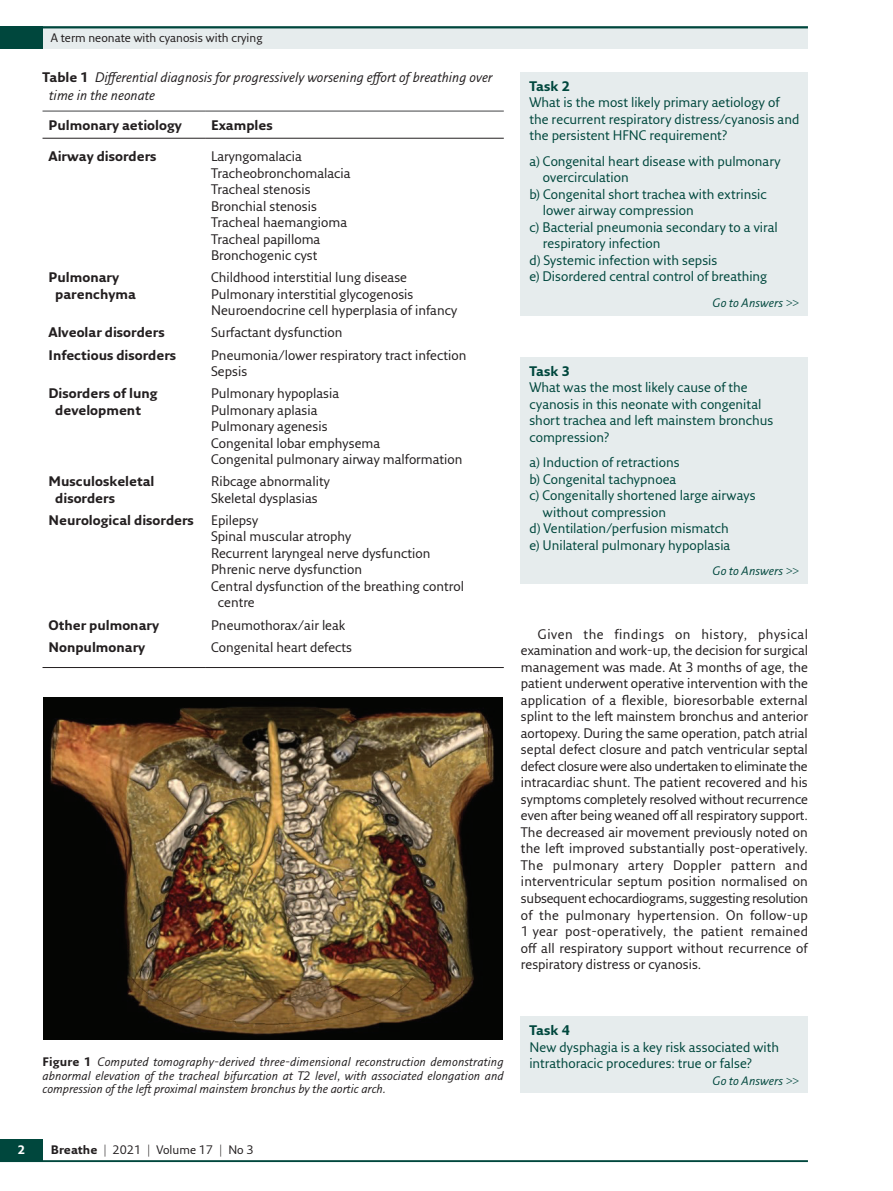
<style>
.page{position:relative;width:893px;height:1191px;background:#fff}
.page>*{position:absolute;margin:0;border:0;box-sizing:border-box;transform-origin:0 0}
.t1{font:13.5px/16.5px "Fresco Sans Pro";color:#231f20}
.t2{font:13.5px/16.5px "Fresco Sans Pro";color:#00473d}
.t3{font:700 13.5px/16.5px "Fresco Sans Pro";color:#231f20}
.t4{font:italic 13.5px/18px "Fresco Sans Pro";color:#231f20}
.t5{font:700 13.5px "Fresco Sans Pro";color:#00473d}
.t6{font:italic 12px/13.5px "Fresco Sans Pro";color:#231f20;text-align:justify}
.t7{font:12px "Fresco Sans Pro";color:#231f20}
.t8{font:italic 12px "Fresco Sans Pro";letter-spacing:.005em;color:#00473d}
.t9{font:700 12px "Fresco Sans Pro";color:#fff}
.s1{font-weight:700;font-style:normal}
.s2{font-weight:700}
</style>
<div class="page">
<hr style="left:0;top:1160px;width:808px;height:2px;background:#00473d">
<div style="left:0;top:1138px;width:43px;height:23px;background:#00473d"></div>
<div style="left:0;top:26px;width:808px;height:23px;background:#e6eced"></div>
<hr style="left:0;top:26px;width:808px;height:2px;background:#00473d">
<div style="left:0;top:26px;width:43px;height:23px;background:#00473d"></div>
<hr style="left:43px;top:110px;width:162px;height:2px;background:#57585a">
<hr style="left:205px;top:110px;width:299px;height:2px;background:#57585a">
<hr style="left:43px;top:667px;width:162px;height:1px;background:#231f20">
<hr style="left:205px;top:667px;width:299px;height:1px;background:#231f20">
<hr style="left:43px;top:138px;width:162px;height:1px;background:#231f20">
<hr style="left:205px;top:138px;width:299px;height:1px;background:#231f20">
<img style="left:44px;top:698px;width:459px;height:341px">
<div style="left:521px;top:357px;width:287px;height:227px;background:#e6eced"></div>
<div style="left:521px;top:1016px;width:287px;height:77px;background:#e6eced"></div>
<div style="left:521px;top:72px;width:287px;height:243px;background:#e6eced"></div>
<p class="t7" style="left:51px;top:30px;width:213px">A term neonate with cyanosis with crying</p>
<p class="t4" style="left:49px;top:68px;width:445px;text-indent:-7px"><span class="s1">Table 1</span> Differential diagnosis for progressively worsening effort of breathing over time in the neonate</p>
<p class="t3" style="left:49px;top:116px;width:135px">Pulmonary aetiology</p>
<p class="t3" style="left:211px;top:116px;width:63px">Examples</p>
<p class="t3" style="left:49px;top:148px;width:110px">Airway disorders</p>
<p class="t1" style="left:211px;top:148px;width:141px">Laryngomalacia<br>Tracheobronchomalacia<br>Tracheal stenosis<br>Bronchial stenosis<br>Tracheal haemangioma<br>Tracheal papilloma<br>Bronchogenic cyst</p>
<p class="t3" style="left:55px;top:269px;width:82px;text-indent:-7px">Pulmonary parenchyma</p>
<p class="t1" style="left:211px;top:269px;width:248px">Childhood interstitial lung disease<br>Pulmonary interstitial glycogenosis<br>Neuroendocrine cell hyperplasia of infancy</p>
<p class="t3" style="left:49px;top:324px;width:118px">Alveolar disorders</p>
<p class="t1" style="left:211px;top:324px;width:133px">Surfactant dysfunction</p>
<p class="t3" style="left:49px;top:346px;width:129px">Infectious disorders</p>
<p class="t1" style="left:211px;top:346px;width:257px">Pneumonia/lower respiratory tract infection<br>Sepsis</p>
<p class="t3" style="left:55px;top:385px;width:104px;text-indent:-7px">Disorders of lung development</p>
<p class="t1" style="left:211px;top:385px;width:253px">Pulmonary hypoplasia<br>Pulmonary aplasia<br>Pulmonary agenesis<br>Congenital lobar emphysema<br>Congenital pulmonary airway malformation</p>
<p class="t3" style="left:55px;top:473px;width:101px;text-indent:-7px">Musculoskeletal disorders</p>
<p class="t1" style="left:211px;top:473px;width:120px">Ribcage abnormality<br>Skeletal dysplasias</p>
<p class="t3" style="left:49px;top:511px;width:147px">Neurological disorders</p>
<p class="t1" style="left:211px;top:511px;width:49px">Epilepsy</p>
<p class="t1" style="left:211px;top:528px;width:142px">Spinal muscular atrophy</p>
<p class="t1" style="left:211px;top:544px;width:221px">Recurrent laryngeal nerve dysfunction</p>
<p class="t1" style="left:211px;top:561px;width:153px">Phrenic nerve dysfunction</p>
<p class="t1" style="left:211px;top:577px;width:254px">Central dysfunction of the breathing control</p>
<p class="t1" style="left:218px;top:594px;width:39px">centre</p>
<p class="t3" style="left:49px;top:616px;width:112px">Other pulmonary</p>
<p class="t1" style="left:211px;top:616px;width:136px">Pneumothorax/air leak</p>
<p class="t3" style="left:49px;top:638px;width:98px">Nonpulmonary</p>
<p class="t1" style="left:211px;top:638px;width:143px">Congenital heart defects</p>
<p class="t5" style="left:529px;top:78px;width:42px">Task 2</p>
<p class="t2" style="left:529px;top:94px;width:272px">What is the most likely primary aetiology of the recurrent respiratory distress/cyanosis and the persistent HFNC requirement?</p>
<p class="t2" style="left:529px;top:153px;width:253px">a) Congenital heart disease with pulmonary</p>
<p class="t2" style="left:543px;top:169px;width:88px">overcirculation</p>
<p class="t2" style="left:529px;top:186px;width:239px">b) Congenital short trachea with extrinsic</p>
<p class="t2" style="left:543px;top:202px;width:153px">lower airway compression</p>
<p class="t2" style="left:529px;top:219px;width:250px">c) Bacterial pneumonia secondary to a viral</p>
<p class="t2" style="left:543px;top:235px;width:119px">respiratory infection</p>
<p class="t2" style="left:529px;top:252px;width:190px">d) Systemic infection with sepsis</p>
<p class="t2" style="left:529px;top:268px;width:239px">e) Disordered central control of breathing</p>
<p class="t8" style="left:713px;top:295px;width:88px">Go to Answers &gt;&gt;</p>
<p class="t5" style="left:529px;top:362px;width:42px">Task 3</p>
<p class="t2" style="left:529px;top:379px;width:246px">What was the most likely cause of the cyanosis in this neonate with congenital short trachea and left mainstem bronchus compression?</p>
<p class="t2" style="left:529px;top:454px;width:152px">a) Induction of retractions</p>
<p class="t2" style="left:529px;top:470px;width:148px">b) Congenital tachypnoea</p>
<p class="t2" style="left:529px;top:487px;width:228px">c) Congenitally shortened large airways</p>
<p class="t2" style="left:543px;top:503px;width:125px">without compression</p>
<p class="t2" style="left:529px;top:520px;width:201px">d) Ventilation/perfusion mismatch</p>
<p class="t2" style="left:529px;top:536px;width:202px">e) Unilateral pulmonary hypoplasia</p>
<p class="t8" style="left:713px;top:563px;width:88px">Go to Answers &gt;&gt;</p>
<p class="t1" style="left:521px;top:625px;width:289px;text-align:justify;text-indent:17px">Given the findings on history, physical examination and work-up, the decision for surgical management was made. At 3 months of age, the patient underwent operative intervention with the application of a flexible, bioresorbable external splint to the left mainstem bronchus and anterior aortopexy. During the same operation, patch atrial septal defect closure and patch ventricular septal defect closure were also undertaken to eliminate the intracardiac shunt. The patient recovered and his symptoms completely resolved without recurrence even after being weaned off all respiratory support.<br>The decreased air movement previously noted on the left improved substantially post-operatively.<br>The pulmonary artery Doppler pattern and interventricular septum position normalised on subsequent echocardiograms, suggesting resolution of the pulmonary hypertension. On follow-up 1 year post-operatively, the patient remained off all respiratory support without recurrence of respiratory distress or cyanosis.</p>
<p class="t6" style="left:43px;top:1055px;width:463px"><span class="s1">Figure 1</span> Computed tomography-derived three-dimensional reconstruction demonstrating abnormal elevation of the tracheal bifurcation at T2 level, with associated elongation and compression of the left proximal mainstem bronchus by the aortic arch.</p>
<p class="t9" style="left:18px;top:1142px;width:9px">2</p>
<p class="t7" style="left:51px;top:1142px;width:204px"><span class="s2">Breathe</span> | 2021 | Volume 17 | No 3</p>
<p class="t5" style="left:529px;top:1021px;width:42px">Task 4</p>
<p class="t2" style="left:529px;top:1038px;width:251px">New dysphagia is a key risk associated with intrathoracic procedures: true or false?</p>
<p class="t8" style="left:713px;top:1073px;width:88px">Go to Answers &gt;&gt;</p>
</div>
